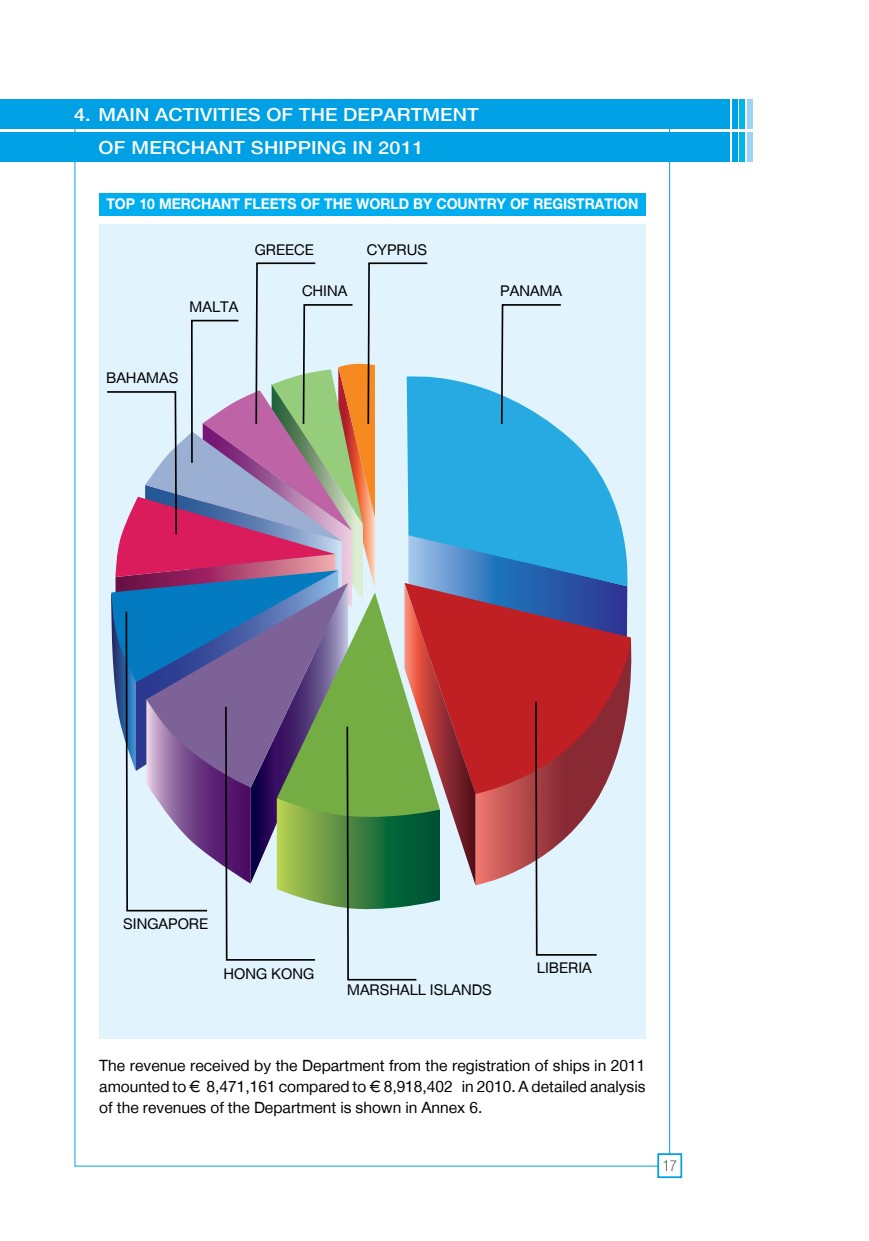
<style>
.page{position:relative;width:869px;height:1241px;background:#fff}
.page>*{position:absolute;margin:0;border:0;box-sizing:border-box;transform-origin:0 0}
.t1{font:500 19.25px/33.2px "CF Helvetica";letter-spacing:.005em;color:#fff;scale:1.1 1}
.t2{font:16.62px/21px "CF Helvetica";color:#000;text-align:justify}
.t3{font:15.75px "CF Helvetica";color:#000}
.t4{font:700 15.75px "CF Helvetica";color:#fff;scale:.95 1}
.t5{font:200 15.75px "CF Helvetica Cond";color:#000}
</style>
<div class="page">
<div style="left:657px;top:1152px;width:25px;height:25px;background:#fff;border:2px solid #00a1e4"></div>
<div style="left:99px;top:225px;width:546px;height:813px;background:#e1f4fd"></div>
<div style="left:99px;top:193px;width:546px;height:23px;background:#00aeef"></div>
<img style="left:107px;top:262px;width:525px;height:719px">
<div style="left:0;top:132px;width:729px;height:30px;background:#00a1e4"></div>
<div style="left:731px;top:132px;width:6px;height:30px;background:#00a1e4"></div>
<div style="left:739px;top:132px;width:5px;height:30px;background:#00b5ea"></div>
<div style="left:746px;top:132px;width:6px;height:30px;background:#9ed4f3"></div>
<div style="left:0;top:99px;width:729px;height:30px;background:#00a1e4"></div>
<div style="left:731px;top:99px;width:6px;height:30px;background:#00a1e4"></div>
<div style="left:739px;top:99px;width:5px;height:30px;background:#00b5ea"></div>
<div style="left:746px;top:99px;width:6px;height:30px;background:#9ed4f3"></div>
<p class="t1" style="left:99px;top:98px;width:347px;text-indent:-24px">4. MAIN ACTIVITIES OF THE DEPARTMENT<br>OF MERCHANT SHIPPING IN 2011</p>
<p class="t4" style="left:106px;top:195px;width:561px">TOP 10 MERCHANT FLEETS OF THE WORLD BY COUNTRY OF REGISTRATION</p>
<p class="t3" style="left:189px;top:298px;width:50px">MALTA</p>
<p class="t3" style="left:254px;top:241px;width:61px">GREECE</p>
<p class="t3" style="left:302px;top:283px;width:47px">CHINA</p>
<p class="t3" style="left:366px;top:241px;width:62px">CYPRUS</p>
<p class="t3" style="left:106px;top:369px;width:74px">BAHAMAS</p>
<p class="t3" style="left:500px;top:283px;width:63px">PANAMA</p>
<p class="t3" style="left:123px;top:915px;width:86px">SINGAPORE</p>
<p class="t3" style="left:223px;top:964px;width:92px">HONG KONG</p>
<p class="t3" style="left:347px;top:981px;width:146px">MARSHALL ISLANDS</p>
<p class="t3" style="left:536px;top:959px;width:56px">LIBERIA</p>
<p class="t2" style="left:99px;top:1054px;width:547px">The revenue received by the Department from the registration of ships in 2011 amounted to € 8,471,161 compared to € 8,918,402 in 2010. A detailed analysis of the revenues of the Department is shown in Annex 6.</p>
<p class="t5" style="left:662px;top:1156px;width:16px">17</p>
</div>
